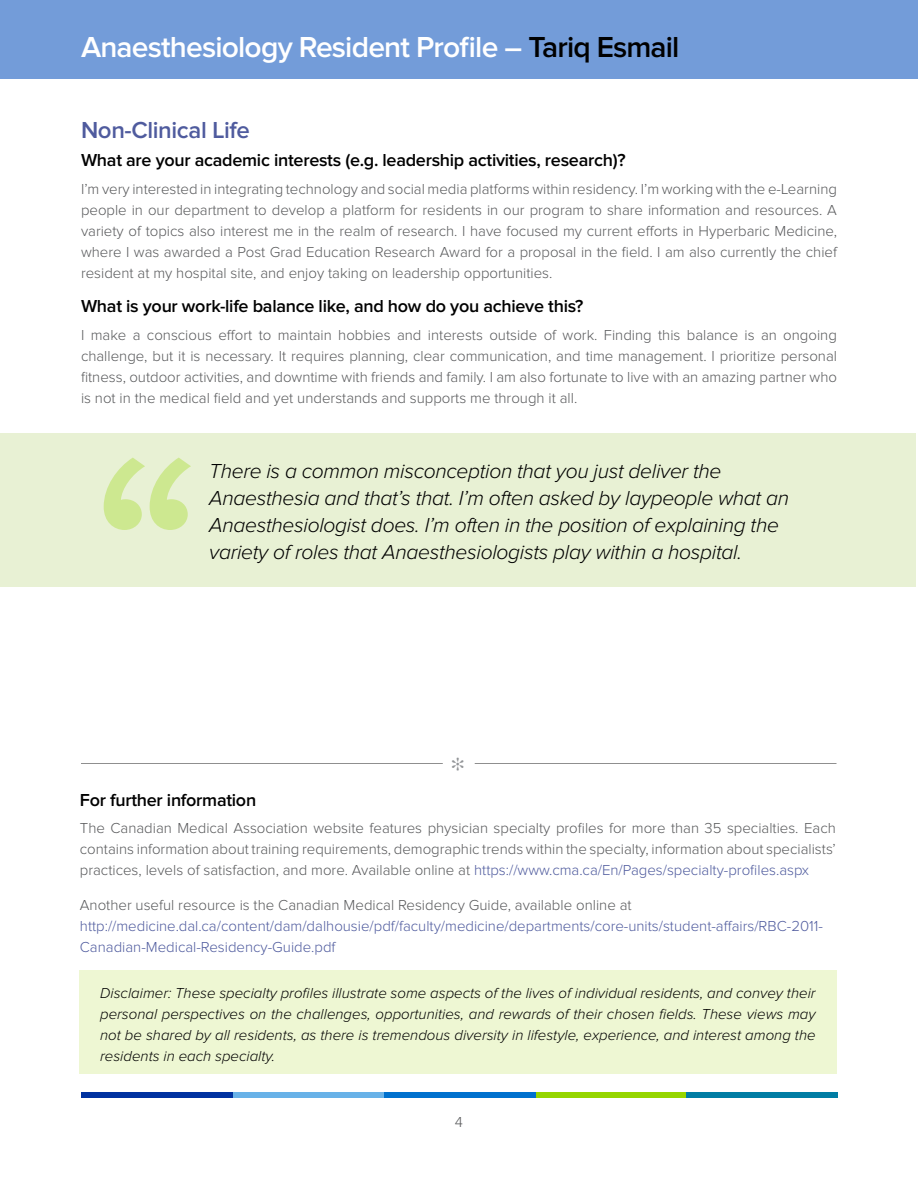
<style>
.page{position:relative;width:918px;height:1188px;background:#fff}
.page>*{position:absolute;margin:0;border:0;box-sizing:border-box;transform-origin:0 0}
.t1{font:600 30px "Proxima Nova";letter-spacing:-.025em;color:#fff}
.t2{font:600 24px "Proxima Nova";letter-spacing:-.015em;color:#4f5b9e}
.quote{font:italic 300 21px/27px "Proxima Nova";letter-spacing:-.015em;color:#000}
.t3{font:600 18px "Proxima Nova";letter-spacing:-.015em;color:#000}
.Body{font:300 15px/21px "Proxima Nova";color:#58595b;text-align:justify}
.Body-2{font:italic 300 15px/21px "Proxima Nova";color:#000;text-align:justify}
.Body-3{font:300 15px/21px "Proxima Nova";color:#4f5b9e}
.s1{color:#000}
.s2{color:#4f5b9e}
.s3{color:#58595b}
</style>
<div class="page">
<div style="left:0;top:0;width:918px;height:78px;background:#739cd9"></div>
<div style="left:82px;top:1092px;width:151px;height:5px;background:#0032a0"></div>
<div style="left:233px;top:1092px;width:151px;height:5px;background:#68b2e8"></div>
<div style="left:384px;top:1092px;width:152px;height:5px;background:#0071ce"></div>
<div style="left:536px;top:1092px;width:151px;height:5px;background:#95d500"></div>
<div style="left:686px;top:1092px;width:152px;height:5px;background:#007da4"></div>
<div style="left:0;top:433px;width:916px;height:153px;background:#e8f1d4"></div>
<svg style="left:104px;top:458px;width:87px;height:72px"></svg>
<div style="left:80px;top:971px;width:757px;height:103px;background:#eef7d3"></div>
<hr style="left:81px;top:763px;width:362px;height:1px;background:#000">
<hr style="left:475px;top:763px;width:362px;height:1px;background:#000">
<h1 class="t1" style="left:81px;top:30px;width:600px">Anaesthesiology Resident Profile – <span class="s1">Tariq Esmail</span></h1>
<h2 class="t2" style="left:81px;top:116px;width:171px">Non-Clinical Life</h2>
<h3 class="t3" style="left:81px;top:150px;width:546px">What are your academic interests (e.g. leadership activities, research)?</h3>
<p class="Body" style="left:81px;top:178px;width:758px">I’m very interested in integrating technology and social media platforms within residency. I’m working with the e-Learning people in our department to develop a platform for residents in our program to share information and resources. A variety of topics also interest me in the realm of research. I have focused my current efforts in Hyperbaric Medicine, where I was awarded a Post Grad Education Research Award for a proposal in the field. I am also currently the chief resident at my hospital site, and enjoy taking on leadership opportunities.</p>
<h3 class="t3" style="left:81px;top:296px;width:504px">What is your work-life balance like, and how do you achieve this?</h3>
<p class="Body" style="left:81px;top:325px;width:758px">I make a conscious effort to maintain hobbies and interests outside of work. Finding this balance is an ongoing challenge, but it is necessary. It requires planning, clear communication, and time management. I prioritize personal fitness, outdoor activities, and downtime with friends and family. I am also fortunate to live with an amazing partner who is not in the medical field and yet understands and supports me through it all.</p>
<p class="quote" style="left:209px;top:458px;width:581px">There is a common misconception that you just deliver the Anaesthesia and that’s that. I’m often asked by laypeople what an Anaesthesiologist does. I’m often in the position of explaining the variety of roles that Anaesthesiologists play within a hospital.</p>
<h3 class="t3" style="left:80px;top:789px;width:178px">For further information</h3>
<p class="Body" style="left:80px;top:818px;width:757px">The Canadian Medical Association website features physician specialty profiles for more than 35 specialties. Each contains information about training requirements, demographic trends within the specialty, information about specialists’ practices, levels of satisfaction, and more. Available online at <span class="s2">https://www.cma.ca/En/Pages/specialty-profiles.aspx</span></p>
<p class="Body-3" style="left:80px;top:895px;width:745px"><span class="s3">Another useful resource is the Canadian Medical Residency Guide, available online at </span>http://medicine.dal.ca/content/dam/dalhousie/pdf/faculty/medicine/departments/core-units/student-affairs/RBC-2011-<br>Canadian-Medical-Residency-Guide.pdf</p>
<p class="Body-2" style="left:100px;top:983px;width:717px">Disclaimer: These specialty profiles illustrate some aspects of the lives of individual residents, and convey their personal perspectives on the challenges, opportunities, and rewards of their chosen fields. These views may not be shared by all residents, as there is tremendous diversity in lifestyle, experience, and interest among the residents in each specialty.</p>
<p class="Body" style="left:455px;top:1112px;width:10px">4</p>
</div>
